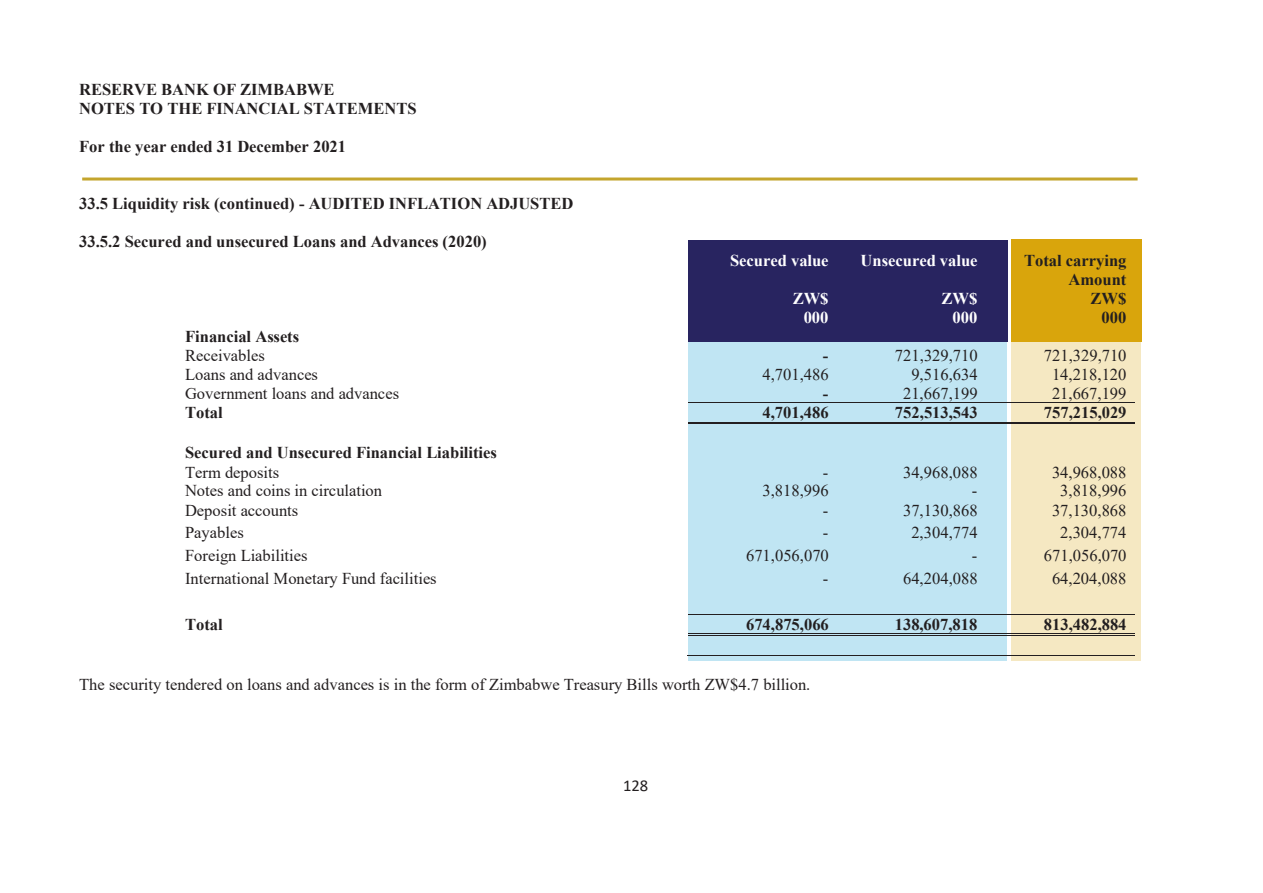
<style>
.page{position:relative;width:1263px;height:893px;background:#fff}
.page>*{position:absolute;margin:0;border:0;box-sizing:border-box;transform-origin:0 0}
.t1{font:16.5px "Times New Roman";color:#231f20}
.t2{font:700 16.5px/18.9px "Times New Roman";color:#231f20}
.t3{font:700 16.5px "Times New Roman";color:#fff}
.t4{font:16.5px "Calibri";color:#231f20}
</style>
<div class="page">
<div style="left:1011px;top:340px;width:130px;height:321px;background:#f5e8c2"></div>
<div style="left:688px;top:340px;width:319px;height:321px;background:#c0e5f3"></div>
<div style="left:1011px;top:240px;width:131px;height:102px;background:#d9a50c"></div>
<div style="left:688px;top:240px;width:320px;height:102px;background:#282460"></div>
<hr style="left:688px;top:402px;width:149px;height:1px;background:#231f20">
<hr style="left:837px;top:402px;width:148px;height:1px;background:#231f20">
<hr style="left:986px;top:402px;width:148px;height:1px;background:#231f20">
<hr style="left:688px;top:422px;width:149px;height:1px;background:#231f20">
<hr style="left:688px;top:424px;width:149px;height:1px;background:#231f20">
<hr style="left:839px;top:422px;width:146px;height:1px;background:#231f20">
<hr style="left:839px;top:424px;width:146px;height:1px;background:#231f20">
<hr style="left:988px;top:422px;width:146px;height:1px;background:#231f20">
<hr style="left:988px;top:424px;width:146px;height:1px;background:#231f20">
<hr style="left:688px;top:614px;width:149px;height:1px;background:#231f20">
<hr style="left:837px;top:614px;width:148px;height:1px;background:#231f20">
<hr style="left:986px;top:614px;width:148px;height:1px;background:#231f20">
<hr style="left:688px;top:633px;width:149px;height:1px;background:#231f20">
<hr style="left:688px;top:635px;width:149px;height:1px;background:#231f20">
<hr style="left:839px;top:633px;width:146px;height:1px;background:#231f20">
<hr style="left:839px;top:635px;width:146px;height:1px;background:#231f20">
<hr style="left:988px;top:633px;width:146px;height:1px;background:#231f20">
<hr style="left:988px;top:635px;width:146px;height:1px;background:#231f20">
<hr style="left:687px;top:655px;width:150px;height:1px;background:#231f20">
<hr style="left:836px;top:655px;width:149px;height:1px;background:#231f20">
<hr style="left:985px;top:655px;width:149px;height:1px;background:#231f20">
<hr style="left:82px;top:178px;width:1055px;height:3px;background:#c4a52d">
<p class="t2" style="left:79px;top:79px;width:339px">RESERVE BANK OF ZIMBABWE<br>NOTES TO THE FINANCIAL STATEMENTS</p>
<p class="t2" style="left:79px;top:136px;width:268px">For the year ended 31 December 2021</p>
<p class="t2" style="left:79px;top:193px;width:496px">33.5 Liquidity risk (continued) - AUDITED INFLATION ADJUSTED</p>
<p class="t2" style="left:79px;top:231px;width:409px">33.5.2 Secured and unsecured Loans and Advances (2020)</p>
<p class="t3" style="left:730px;top:248px;width:100px">Secured value</p>
<p class="t3" style="left:860px;top:248px;width:118px">Unsecured value</p>
<p class="t2" style="left:1024px;top:250px;width:104px;text-align:right">Total carrying<br>Amount</p>
<p class="t3" style="left:793px;top:286px;width:37px">ZW$</p>
<p class="t3" style="left:942px;top:286px;width:37px">ZW$</p>
<p class="t2" style="left:1090px;top:288px;width:37px">ZW$</p>
<p class="t3" style="left:804px;top:305px;width:26px">000</p>
<p class="t3" style="left:953px;top:305px;width:26px">000</p>
<p class="t2" style="left:1101px;top:307px;width:26px">000</p>
<p class="t2" style="left:185px;top:326px;width:116px">Financial Assets</p>
<p class="t1" style="left:185px;top:344px;width:81px">Receivables</p>
<p class="t2" style="left:823px;top:345px;width:7px">-</p>
<p class="t1" style="left:895px;top:344px;width:84px">721,329,710</p>
<p class="t1" style="left:1044px;top:344px;width:84px">721,329,710</p>
<p class="t1" style="left:185px;top:362px;width:134px">Loans and advances</p>
<p class="t1" style="left:762px;top:362px;width:68px">4,701,486</p>
<p class="t1" style="left:911px;top:362px;width:68px">9,516,634</p>
<p class="t1" style="left:1052px;top:362px;width:76px">14,218,120</p>
<p class="t1" style="left:185px;top:381px;width:216px">Government loans and advances</p>
<p class="t2" style="left:823px;top:383px;width:7px">-</p>
<p class="t1" style="left:903px;top:381px;width:76px">21,667,199</p>
<p class="t1" style="left:1052px;top:381px;width:76px">21,667,199</p>
<p class="t2" style="left:185px;top:403px;width:39px">Total</p>
<p class="t2" style="left:762px;top:403px;width:68px">4,701,486</p>
<p class="t2" style="left:895px;top:403px;width:84px">752,513,543</p>
<p class="t2" style="left:1044px;top:403px;width:84px">757,215,029</p>
<p class="t2" style="left:185px;top:443px;width:313px">Secured and Unsecured Financial Liabilities</p>
<p class="t1" style="left:185px;top:460px;width:96px">Term deposits</p>
<p class="t1" style="left:823px;top:460px;width:7px">-</p>
<p class="t1" style="left:903px;top:460px;width:76px">34,968,088</p>
<p class="t1" style="left:1052px;top:460px;width:76px">34,968,088</p>
<p class="t1" style="left:185px;top:479px;width:199px">Notes and coins in circulation</p>
<p class="t1" style="left:762px;top:479px;width:68px">3,818,996</p>
<p class="t1" style="left:972px;top:479px;width:7px">-</p>
<p class="t1" style="left:1060px;top:479px;width:68px">3,818,996</p>
<p class="t1" style="left:185px;top:498px;width:115px">Deposit accounts</p>
<p class="t1" style="left:823px;top:498px;width:7px">-</p>
<p class="t1" style="left:903px;top:498px;width:76px">37,130,868</p>
<p class="t1" style="left:1052px;top:498px;width:76px">37,130,868</p>
<p class="t1" style="left:185px;top:521px;width:60px">Payables</p>
<p class="t1" style="left:823px;top:521px;width:7px">-</p>
<p class="t1" style="left:911px;top:521px;width:68px">2,304,774</p>
<p class="t1" style="left:1060px;top:521px;width:68px">2,304,774</p>
<p class="t1" style="left:185px;top:544px;width:124px">Foreign Liabilities</p>
<p class="t1" style="left:746px;top:544px;width:84px">671,056,070</p>
<p class="t1" style="left:972px;top:544px;width:7px">-</p>
<p class="t1" style="left:1044px;top:544px;width:84px">671,056,070</p>
<p class="t1" style="left:185px;top:566px;width:253px">International Monetary Fund facilities</p>
<p class="t1" style="left:823px;top:566px;width:7px">-</p>
<p class="t1" style="left:903px;top:566px;width:76px">64,204,088</p>
<p class="t1" style="left:1052px;top:566px;width:76px">64,204,088</p>
<p class="t2" style="left:185px;top:614px;width:39px">Total</p>
<p class="t2" style="left:746px;top:614px;width:84px">674,875,066</p>
<p class="t2" style="left:895px;top:614px;width:84px">138,607,818</p>
<p class="t2" style="left:1044px;top:614px;width:84px">813,482,884</p>
<p class="t1" style="left:79px;top:673px;width:733px">The security tendered on loans and advances is in the form of Zimbabwe Treasury Bills worth ZW$4.7 billion.</p>
<p class="t4" style="left:623px;top:774px;width:27px">128</p>
</div>
